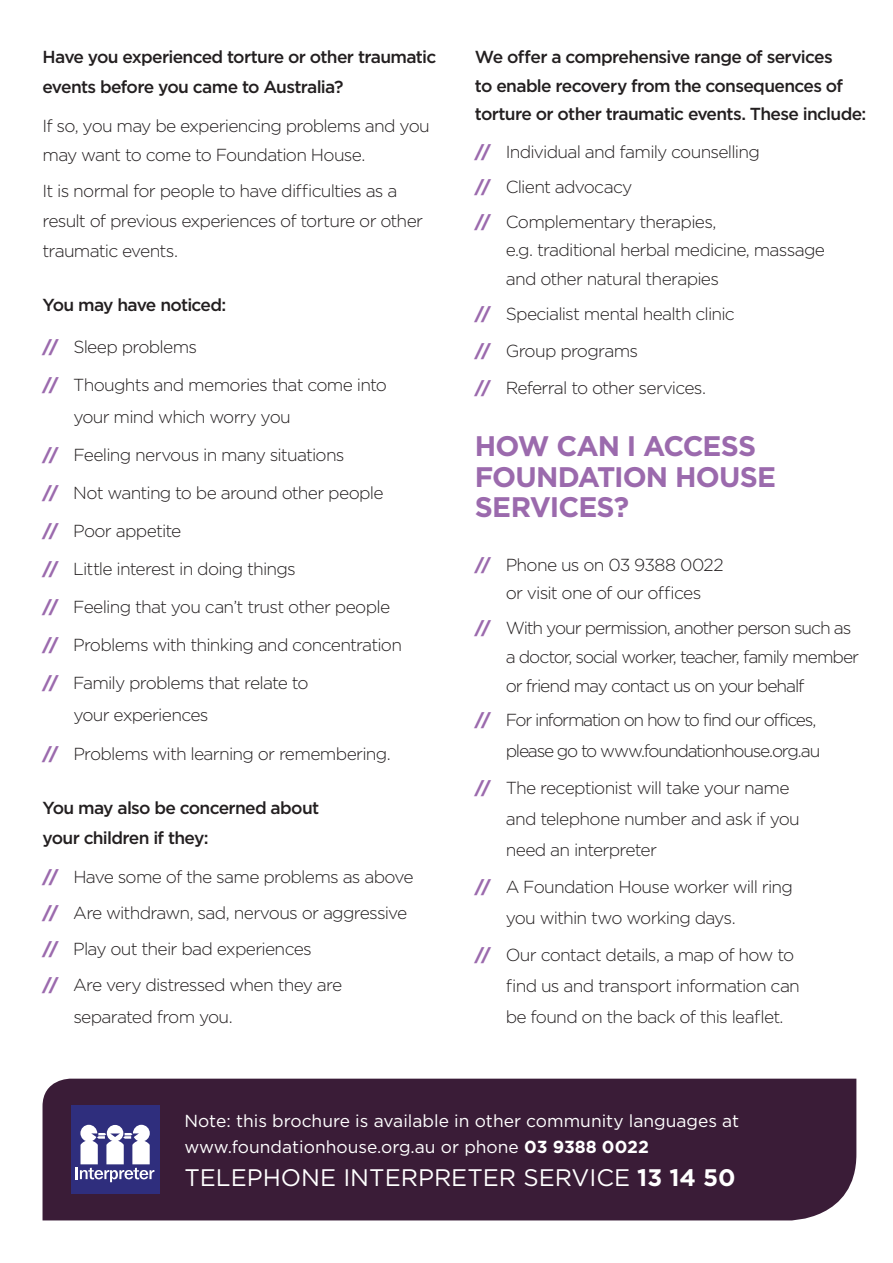
<style>
.page{position:relative;width:893px;height:1263px;background:#fff}
.page>*{position:absolute;margin:0;border:0;box-sizing:border-box;transform-origin:0 0}
.t1{font:700 28.35px/30.9px "Gotham";letter-spacing:-.03em;color:#9b6aad}
.t2{font:23.85px "Gotham";color:#fff}
.t3{font:300 17.4px/38.1px "Gotham";letter-spacing:-.045em;color:#231f20}
.t4{font:500 17.4px/28.7px "Gotham";letter-spacing:-.04em;color:#231f20}
.t5{font:17.4px/26.1px "Gotham";color:#fff}
.t6{font:300 17.4px/30.9px "Gotham";letter-spacing:-.07em;color:#231f20;text-align:right}
.s1{font-weight:900;color:#9b6aad}
.s2{font-weight:700}
</style>
<div class="page">
<div style="left:43px;top:1079px;width:813px;height:141px;background:#3a1c37"></div>
<div style="left:71px;top:1105px;width:88px;height:89px;background:#2f2e7d"></div>
<svg style="left:76px;top:1125px;width:78px;height:57px"></svg>
<p class="t4" style="left:43px;top:42px;width:395px;line-height:29.7px">Have you experienced torture or other traumatic events before you came to Australia?</p>
<p class="t3" style="left:43px;top:110px;width:389px;line-height:29.7px">If so, you may be experiencing problems and you may want to come to Foundation House.</p>
<p class="t3" style="left:43px;top:176px;width:382px;line-height:29.7px">It is normal for people to have difficulties as a result of previous experiences of torture or other traumatic events.</p>
<p class="t4" style="left:43px;top:291px;width:185px">You may have noticed:</p>
<p class="t3" style="left:43px;top:327px;width:346px"><span class="s1">//</span> Sleep problems<br><span class="s1">//</span> Thoughts and memories that come into</p>
<p class="t3" style="left:42px;top:397px;width:361px;text-indent:31px">your mind which worry you<br><span class="s1">//</span> Feeling nervous in many situations<br><span class="s1">//</span> Not wanting to be around other people <span class="s1">//</span> Poor appetite<br><span class="s1">//</span> Little interest in doing things<br><span class="s1">//</span> Feeling that you can’t trust other people <span class="s1">//</span> Problems with thinking and concentration <span class="s1">//</span> Family problems that relate to</p>
<p class="t3" style="left:43px;top:696px;width:350px;text-indent:31px">your experiences<br><span class="s1">//</span> Problems with learning or remembering.</p>
<p class="t4" style="left:42px;top:793px;width:278px;line-height:29.8px">You may also be concerned about your children if they:</p>
<p class="t3" style="left:42px;top:858px;width:373px;line-height:36px"><span class="s1">//</span> Have some of the same problems as above <span class="s1">//</span> Are withdrawn, sad, nervous or aggressive <span class="s1">//</span> Play out their bad experiences<br><span class="s1">//</span> Are very distressed when they are</p>
<p class="t3" style="left:73px;top:997px;width:161px">separated from you.</p>
<p class="t4" style="left:475px;top:42px;width:393px">We offer a comprehensive range of services<br>to enable recovery from the consequences of torture or other traumatic events. These include:</p>
<p class="t3" style="left:475px;top:134px;width:286px;line-height:34.8px"><span class="s1">//</span> Individual and family counselling <span class="s1">//</span> Client advocacy<br><span class="s1">//</span> Complementary therapies,</p>
<p class="t3" style="left:506px;top:235px;width:321px;line-height:28.7px">e.g. traditional herbal medicine, massage and other natural therapies</p>
<p class="t3" style="left:475px;top:295px;width:262px;line-height:37px"><span class="s1">//</span> Specialist mental health clinic <span class="s1">//</span> Group programs<br><span class="s1">//</span> Referral to other services.</p>
<h1 class="t1" style="left:475px;top:429px;width:303px">HOW CAN I ACCESS<br>FOUNDATION HOUSE<br>SERVICES?</h1>
<p class="t3" style="left:475px;top:550px;width:250px;line-height:28.7px;text-align:center"><span class="s1">//</span> Phone us on 03 9388 0022 or visit one of our offices</p>
<p class="t3" style="left:506px;top:613px;width:355px;line-height:28.7px;text-indent:-31px"><span class="s1">//</span> With your permission, another person such as a doctor, social worker, teacher, family member or friend may contact us on your behalf</p>
<p class="t6" style="left:475px;top:704px;width:347px"><span class="s1">//</span> For information on how to find our offices, please go to www.foundationhouse.org.au</p>
<p class="t3" style="left:506px;top:772px;width:296px;line-height:30.9px;text-indent:-31px"><span class="s1">//</span> The receptionist will take your name and telephone number and ask if you need an interpreter</p>
<p class="t3" style="left:506px;top:871px;width:289px;line-height:30.9px;text-indent:-31px"><span class="s1">//</span> A Foundation House worker will ring you within two working days.</p>
<p class="t3" style="left:506px;top:939px;width:296px;line-height:30.9px;text-indent:-31px"><span class="s1">//</span> Our contact details, a map of how to find us and transport information can be found on the back of this leaflet.</p>
<p class="t5" style="left:184px;top:1108px;width:556px">Note: this brochure is available in other community languages at www.foundationhouse.org.au or phone <span class="s2">03 9388 0022</span></p>
<h2 class="t2" style="left:184px;top:1162px;width:553px">TELEPHONE INTERPRETER SERVICE <span class="s2">13 14 50</span></h2>
</div>
